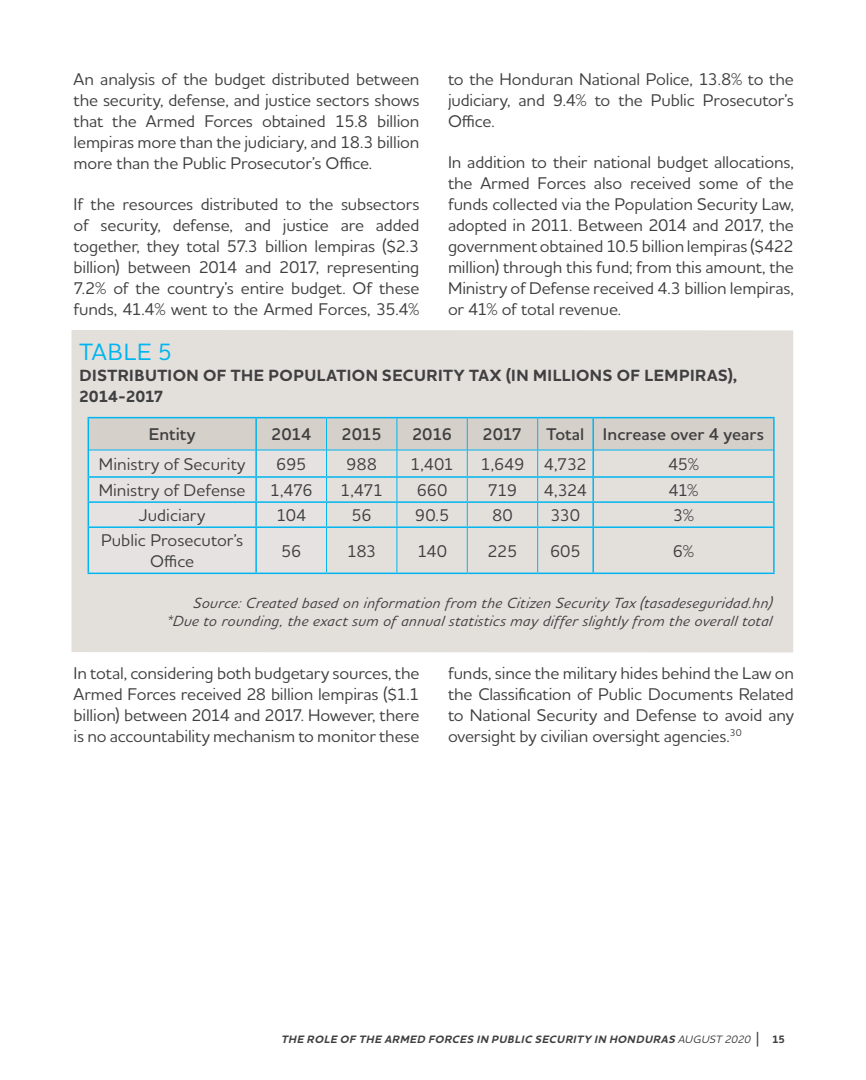
<style>
.page{position:relative;width:866px;height:1080px;background:#fff}
.page>*{position:absolute;margin:0;border:0;box-sizing:border-box;transform-origin:0 0}
.t1{font:500 24px "Houschka Alt Pro";letter-spacing:.03em;color:#00b5ef}
.t2{font:500 17.25px/21px "Houschka Alt Pro";letter-spacing:-.01em;color:#404041;text-align:justify}
.t3{font:600 17.25px "Houschka Alt Pro";color:#404041}
.t4{font:700 16.5px/21px "Houschka Alt Pro";letter-spacing:.03em;color:#404041}
.t5{font:italic 500 15px/18px "Houschka Alt Pro";letter-spacing:.03em;color:#404041;text-align:right}
.t6{font:italic 700 10.95px "Houschka Alt Pro";color:#404041}
.s1{font-weight:500}
.s2{font-weight:500;font-style:normal;font-size:16.35px}
.s3{font-style:normal}
</style>
<div class="page">
<div style="left:71px;top:330px;width:722px;height:322px;background:#e3e0dc"></div>
<hr style="left:87px;top:417px;width:169px;height:1px;background:#00b5ef">
<hr style="left:87px;top:418px;width:2px;height:32px;background:#00b5ef">
<hr style="left:256px;top:417px;width:70px;height:1px;background:#00b5ef">
<hr style="left:326px;top:417px;width:71px;height:1px;background:#00b5ef">
<hr style="left:397px;top:417px;width:70px;height:1px;background:#00b5ef">
<hr style="left:467px;top:417px;width:70px;height:1px;background:#00b5ef">
<hr style="left:537px;top:417px;width:56px;height:1px;background:#00b5ef">
<hr style="left:593px;top:417px;width:181px;height:1px;background:#00b5ef">
<hr style="left:772px;top:418px;width:2px;height:32px;background:#00b5ef">
<hr style="left:87px;top:450px;width:2px;height:26px;background:#00b5ef">
<hr style="left:772px;top:450px;width:2px;height:26px;background:#00b5ef">
<hr style="left:87px;top:476px;width:169px;height:2px;background:#00b5ef">
<hr style="left:87px;top:478px;width:2px;height:23px;background:#00b5ef">
<hr style="left:593px;top:476px;width:181px;height:2px;background:#00b5ef">
<hr style="left:772px;top:478px;width:2px;height:23px;background:#00b5ef">
<hr style="left:87px;top:501px;width:169px;height:2px;background:#00b5ef">
<hr style="left:87px;top:503px;width:2px;height:23px;background:#00b5ef">
<hr style="left:593px;top:501px;width:181px;height:2px;background:#00b5ef">
<svg style="left:88px;top:418px;width:685px;height:155px"></svg>
<hr style="left:772px;top:503px;width:2px;height:23px;background:#00b5ef">
<hr style="left:87px;top:526px;width:169px;height:2px;background:#00b5ef">
<hr style="left:87px;top:528px;width:2px;height:45px;background:#00b5ef">
<hr style="left:256px;top:526px;width:70px;height:2px;background:#00b5ef">
<hr style="left:255px;top:528px;width:2px;height:45px;background:#00b5ef">
<hr style="left:326px;top:526px;width:71px;height:2px;background:#00b5ef">
<hr style="left:397px;top:526px;width:70px;height:2px;background:#00b5ef">
<hr style="left:467px;top:526px;width:70px;height:2px;background:#00b5ef">
<hr style="left:537px;top:526px;width:56px;height:2px;background:#00b5ef">
<hr style="left:593px;top:526px;width:181px;height:2px;background:#00b5ef">
<hr style="left:592px;top:528px;width:1px;height:45px;background:#00b5ef">
<hr style="left:772px;top:528px;width:2px;height:45px;background:#00b5ef">
<hr style="left:87px;top:573px;width:169px;height:1px;background:#00b5ef">
<hr style="left:256px;top:573px;width:70px;height:1px;background:#00b5ef">
<hr style="left:326px;top:573px;width:71px;height:1px;background:#00b5ef">
<hr style="left:397px;top:573px;width:70px;height:1px;background:#00b5ef">
<hr style="left:467px;top:573px;width:70px;height:1px;background:#00b5ef">
<hr style="left:537px;top:573px;width:56px;height:1px;background:#00b5ef">
<hr style="left:593px;top:573px;width:181px;height:1px;background:#00b5ef">
<p class="t2" style="left:73px;top:70px;width:347px">An analysis of the budget distributed between the security, defense, and justice sectors shows that the Armed Forces obtained 15.8 billion lempiras more than the judiciary, and 18.3 billion more than the Public Prosecutor’s Office.</p>
<p class="t2" style="left:73px;top:195px;width:347px">If the resources distributed to the subsectors of security, defense, and justice are added together, they total 57.3 billion lempiras ($2.3 billion) between 2014 and 2017, representing 7.2% of the country’s entire budget. Of these funds, 41.4% went to the Armed Forces, 35.4%</p>
<p class="t2" style="left:448px;top:70px;width:347px">to the Honduran National Police, 13.8% to the judiciary, and 9.4% to the Public Prosecutor’s Office.</p>
<p class="t2" style="left:448px;top:153px;width:347px">In addition to their national budget allocations, the Armed Forces also received some of the funds collected via the Population Security Law, adopted in 2011. Between 2014 and 2017, the government obtained 10.5 billion lempiras ($422 million) through this fund; from this amount, the Ministry of Defense received 4.3 billion lempiras, or 41% of total revenue.</p>
<h1 class="t1" style="left:80px;top:341px;width:94px">TABLE 5</h1>
<p class="t4" style="left:79px;top:366px;width:659px">DISTRIBUTION OF THE POPULATION SECURITY TAX (IN MILLIONS OF LEMPIRAS),<br>2014-2017</p>
<p class="t3" style="left:149px;top:428px;width:48px">Entity</p>
<p class="t3" style="left:271px;top:428px;width:42px">2014</p>
<p class="t3" style="left:341px;top:428px;width:42px">2015</p>
<p class="t3" style="left:412px;top:428px;width:41px">2016</p>
<p class="t3" style="left:482px;top:428px;width:41px">2017</p>
<p class="t3" style="left:546px;top:428px;width:219px">Total Increase over 4 years</p>
<p class="t2" style="left:99px;top:455px;width:148px">Ministry of Security</p>
<p class="t2" style="left:276px;top:455px;width:32px">695</p>
<p class="t2" style="left:346px;top:455px;width:32px">988</p>
<p class="t2" style="left:410px;top:455px;width:45px">1,401</p>
<p class="t2" style="left:480px;top:455px;width:108px">1,649 4,732</p>
<p class="t2" style="left:667px;top:455px;width:32px">45%</p>
<p class="t2" style="left:99px;top:481px;width:148px">Ministry of Defense</p>
<p class="t2" style="left:270px;top:481px;width:44px">1,476</p>
<p class="t2" style="left:340px;top:481px;width:44px">1,471</p>
<p class="t2" style="left:416px;top:481px;width:32px">660</p>
<p class="t2" style="left:487px;top:481px;width:31px">719</p>
<p class="t2" style="left:543px;top:481px;width:45px">4,324</p>
<p class="t2" style="left:668px;top:481px;width:31px">41%</p>
<p class="t2" style="left:139px;top:506px;width:68px">Judiciary</p>
<p class="t2" style="left:276px;top:506px;width:32px">104</p>
<p class="t2" style="left:351px;top:506px;width:22px">56</p>
<p class="t2" style="left:415px;top:506px;width:36px">90.5</p>
<p class="t2" style="left:492px;top:506px;width:22px">80</p>
<p class="t2" style="left:550px;top:506px;width:31px">330</p>
<p class="t2" style="left:672px;top:506px;width:23px">3%</p>
<p class="t2" style="left:101px;top:531px;width:144px;text-align:center">Public Prosecutor’s<br>Office</p>
<p class="t2" style="left:281px;top:542px;width:22px">56</p>
<p class="t2" style="left:347px;top:542px;width:31px">183</p>
<p class="t2" style="left:417px;top:542px;width:31px">140</p>
<p class="t2" style="left:487px;top:542px;width:31px">225</p>
<p class="t2" style="left:550px;top:542px;width:32px">605</p>
<p class="t2" style="left:672px;top:542px;width:23px">6%</p>
<p class="t5" style="left:166px;top:595px;width:609px">Source: Created based on information from the Citizen Security Tax (tasadeseg uridad.hn) *Due to rounding, the exact sum of annual statistics may differ slig htly from the overall total</p>
<p class="t2" style="left:74px;top:664px;width:347px">In total, considering both budgetary sources, the Armed Forces received 28 billion lempiras ($1.1 billion) between 2014 and 2017. However, there is no accountability mechanism to monitor these</p>
<p class="t2" style="left:448px;top:664px;width:347px">funds, since the military hides behind the Law on the Classification of Public Documents Related to National Security and Defense to avoid any oversight by civilian oversight agencies.<sup>30</sup></p>
<p class="t6" style="left:281px;top:1035px;width:505px">THE ROLE OF THE ARMED FORCES IN PUBLIC SECURITY IN HONDURAS <span class="s1">AUGUST 2020</span> <span class="s2">|</span> <span class="s3">1 5</span></p>
</div>
